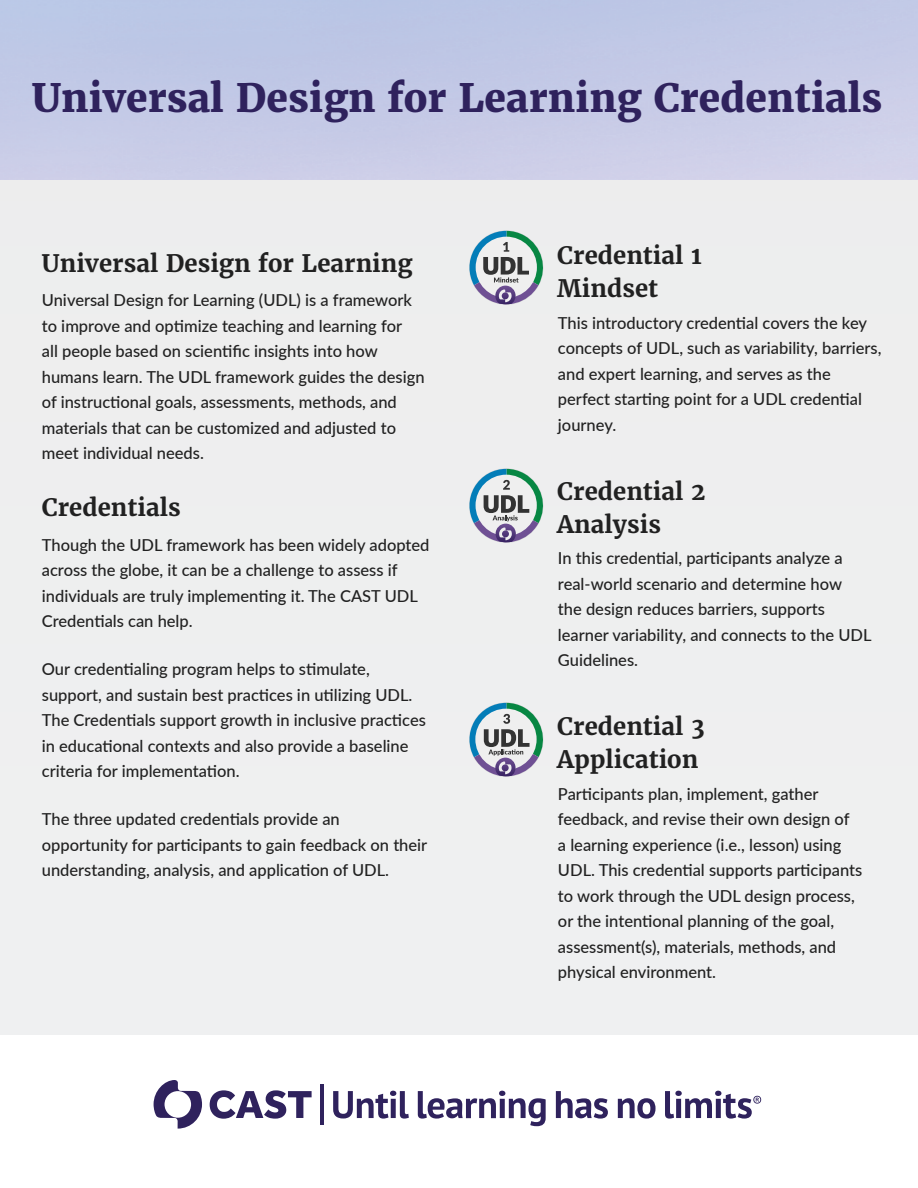
<style>
.page{position:relative;width:918px;height:1188px;background:#eeefef}
.page>*{position:absolute;margin:0;border:0;box-sizing:border-box;transform-origin:0 0}
.t1{font:800 39px "Merriweather";color:#2f225d}
.t2{font:700 24px/33px "Merriweather";color:#212121}
.t3{font:500 16.5px/25.5px "Lato";color:#212121}
</style>
<div class="page">
<div style="left:0;top:1035px;width:918px;height:153px;background:#fff"></div>
<svg style="left:0;top:0;width:918px;height:180px;fill:#c4cae6"></svg>
<svg style="left:469px;top:230px;width:75px;height:75px"></svg>
<svg style="left:469px;top:468px;width:75px;height:75px"></svg>
<svg style="left:469px;top:702px;width:75px;height:75px"></svg>
<hr style="left:321px;top:1084px;width:3px;height:40px;background:#2f225d">
<svg style="left:154px;top:1080px;width:48px;height:49px"></svg>
<svg style="left:210px;top:1090px;width:102px;height:29px"></svg>
<svg style="left:333px;top:1091px;width:76px;height:28px"></svg>
<svg style="left:418px;top:1091px;width:128px;height:35px"></svg>
<svg style="left:556px;top:1091px;width:52px;height:28px"></svg>
<svg style="left:618px;top:1098px;width:38px;height:21px"></svg>
<svg style="left:665px;top:1091px;width:96px;height:28px"></svg>
<h1 class="t1" style="left:32px;top:72px;width:852px">Universal Design for Learning Credentials</h1>
<h2 class="t2" style="left:42px;top:246px;width:372px">Universal Design for Learning</h2>
<p class="t3" style="left:42px;top:287px;width:384px">Universal Design for Learning (UDL) is a framework to improve and optimize teaching and learning for<br>all people based on scientific insights into how humans learn. The UDL framework guides the design of instructional goals, assessments, methods, and materials that can be customized and adjusted to meet individual needs.</p>
<h2 class="t2" style="left:42px;top:491px;width:140px">Credentials</h2>
<p class="t3" style="left:42px;top:531px;width:389px">Though the UDL framework has been widely adopted across the globe, it can be a challenge to assess if individuals are truly implementing it. The CAST UDL Credentials can help.</p>
<p class="t3" style="left:42px;top:656px;width:386px">Our credentialing program helps to stimulate, support, and sustain best practices in utilizing UDL.<br>The Credentials support growth in inclusive practices in educational contexts and also provide a baseline criteria for implementation.</p>
<p class="t3" style="left:42px;top:806px;width:387px">The three updated credentials provide an opportunity for participants to gain feedback on their understanding, analysis, and application of UDL.</p>
<h3 class="t2" style="left:557px;top:239px;width:146px">Credential 1<br>Mindset</h3>
<p class="t3" style="left:558px;top:309px;width:325px">This introductory credential covers the key concepts of UDL, such as variability, barriers, and expert learning, and serves as the perfect starting point for a UDL credential journey.</p>
<h3 class="t2" style="left:557px;top:474px;width:150px">Credential 2<br>Analysis</h3>
<p class="t3" style="left:558px;top:545px;width:315px">In this credential, participants analyze a real-world scenario and determine how<br>the design reduces barriers, supports learner variability, and connects to the UDL Guidelines.</p>
<h3 class="t2" style="left:557px;top:710px;width:149px">Credential 3<br>Application</h3>
<p class="t3" style="left:558px;top:780px;width:306px">Participants plan, implement, gather feedback, and revise their own design of<br>a learning experience (i.e., lesson) using UDL. This credential supports participants to work through the UDL design process, or the intentional planning of the goal, assessment(s), materials, methods, and physical environment.</p>
</div>
